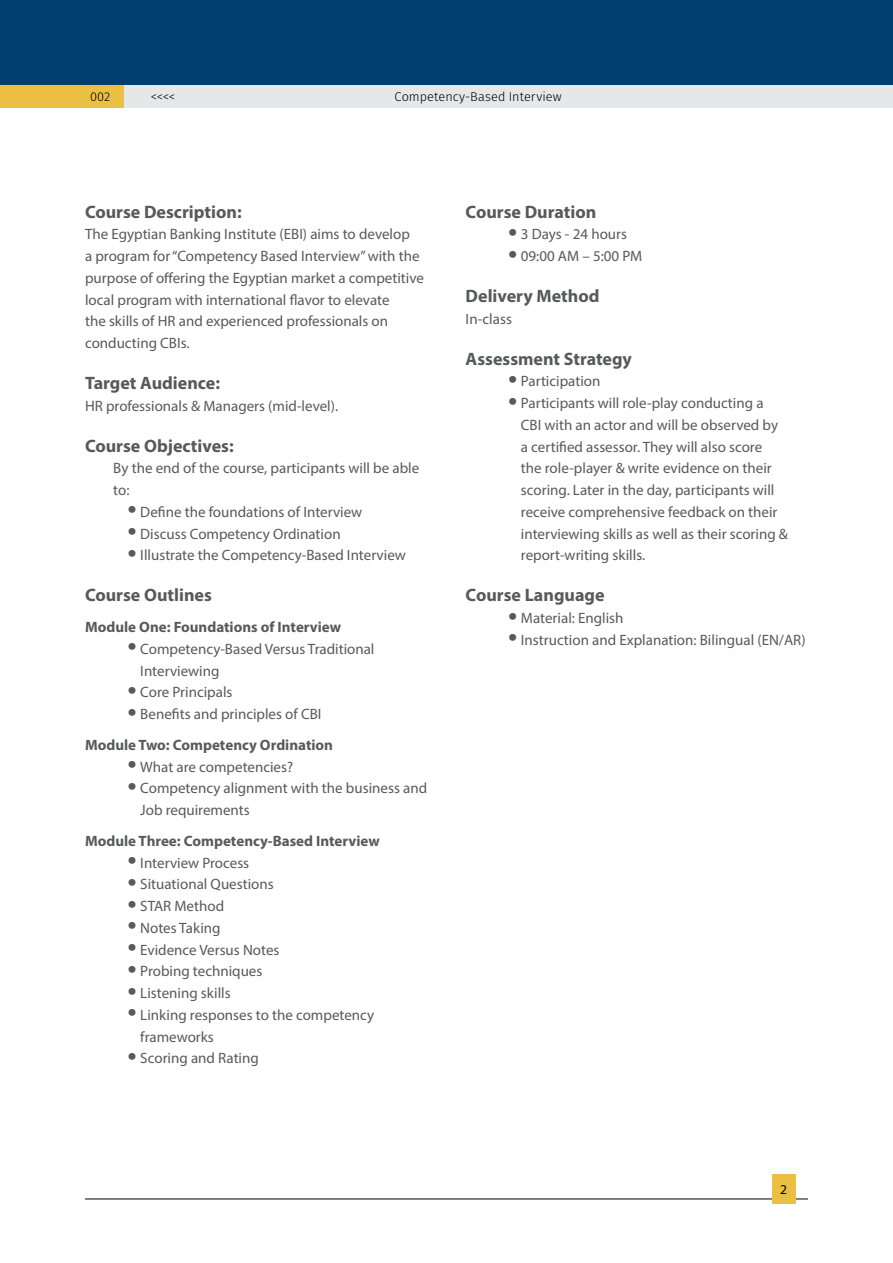
<style>
.page{position:relative;width:893px;height:1263px;background:#fff}
.page>*{position:absolute;margin:0;border:0;box-sizing:border-box;transform-origin:0 0}
.t1{font:700 18px "Myriad Pro";color:#58595b}
.t2{font:15px/21.8px "Myriad Pro";color:#58595b}
.t3{font:700 15px/30.8px "Myriad Pro";color:#58595b}
.t4{font:13.5px "Myriad Pro";color:#000}
.t5{font:300 12.75px "Fira Sans";letter-spacing:.005em;color:#000}
.s1{font-size:33px}
.s2{font-weight:400;font-size:33px}
.s3{font-weight:400}
</style>
<div class="page">
<hr style="left:85px;top:1199px;width:723px;height:1px;background:#000">
<div style="left:772px;top:1174px;width:23px;height:30px;background:#ebc042"></div>
<div style="left:0;top:0;width:893px;height:85px;background:#003f70"></div>
<div style="left:0;top:85px;width:124px;height:23px;background:#ebc042"></div>
<div style="left:124px;top:85px;width:769px;height:23px;background:#e6e7e8"></div>
<p class="t5" style="left:90px;top:87px;width:22px">002</p>
<p class="t5" style="left:151px;top:87px;width:26px">&lt;&lt;&lt;&lt;</p>
<p class="t5" style="left:395px;top:87px;width:169px">Competency-Based Interview</p>
<p class="t1" style="left:85px;top:200px;width:158px">Course Description:</p>
<p class="t2" style="left:85px;top:223px;width:340px">The Egyptian Banking Institute (EBI) aims to develop<br>a program for “Competency Based Interview” with the purpose of offering the Egyptian market a competitive local program with international flavor to elevate<br>the skills of HR and experienced professionals on conducting CBIs.</p>
<p class="t1" style="left:85px;top:371px;width:136px">Target Audience:</p>
<p class="t2" style="left:85px;top:395px;width:255px">HR professionals &amp; Managers (mid-level).</p>
<p class="t1" style="left:85px;top:434px;width:150px">Course Objectives:</p>
<p class="t2" style="left:113px;top:457px;width:307px">By the end of the course, participants will be able to:</p>
<p class="t2" style="left:128px;top:501px;width:236px"><span class="s1">•</span> Define the foundations of Interview</p>
<p class="t2" style="left:128px;top:522px;width:215px"><span class="s1">•</span> Discuss Competency Ordination</p>
<p class="t2" style="left:128px;top:544px;width:280px"><span class="s1">•</span> Illustrate the Competency-Based Interview</p>
<p class="t1" style="left:85px;top:583px;width:128px">Course Outlines</p>
<p class="t3" style="left:85px;top:611px;width:258px">Module One: Foundations of Interview</p>
<p class="t2" style="left:140px;top:638px;width:236px;text-indent:-13px"><span class="s1">•</span> Competency-Based Versus Traditional<br>Interviewing</p>
<p class="t2" style="left:128px;top:681px;width:106px"><span class="s1">•</span> Core Principals</p>
<p class="t3" style="left:85px;top:698px;width:250px;text-indent:43px"><span class="s2">•</span> <span class="s3">Benefits and principles of CBI<br></span>Module Two: Competency Ordination</p>
<p class="t2" style="left:128px;top:755px;width:167px"><span class="s1">•</span> What are competencies?</p>
<p class="t2" style="left:140px;top:777px;width:288px;text-indent:-13px"><span class="s1">•</span> Competency alignment with the business and<br>Job requirements</p>
<p class="t3" style="left:85px;top:825px;width:296px">Module Three: Competency-Based Interview</p>
<p class="t2" style="left:128px;top:851px;width:123px"><span class="s1">•</span> Interview Process</p>
<p class="t2" style="left:128px;top:873px;width:148px"><span class="s1">•</span> Situational Questions</p>
<p class="t2" style="left:128px;top:895px;width:98px"><span class="s1">•</span> STAR Method</p>
<p class="t2" style="left:128px;top:917px;width:94px"><span class="s1">•</span> Notes Taking</p>
<p class="t2" style="left:128px;top:938px;width:153px"><span class="s1">•</span> Evidence Versus Notes</p>
<p class="t2" style="left:128px;top:960px;width:136px"><span class="s1">•</span> Probing techniques</p>
<p class="t2" style="left:128px;top:982px;width:105px"><span class="s1">•</span> Listening skills</p>
<p class="t2" style="left:140px;top:1004px;width:235px;text-indent:-13px"><span class="s1">•</span> Linking responses to the competency frameworks</p>
<p class="t2" style="left:128px;top:1047px;width:133px"><span class="s1">•</span> Scoring and Rating</p>
<p class="t1" style="left:466px;top:200px;width:132px">Course Duration</p>
<p class="t2" style="left:508px;top:223px;width:120px"><span class="s1">•</span> 3 Days - 24 hours</p>
<p class="t2" style="left:508px;top:245px;width:136px"><span class="s1">•</span> 09:00 AM – 5:00 PM</p>
<p class="t1" style="left:466px;top:284px;width:136px">Delivery Method</p>
<p class="t2" style="left:466px;top:308px;width:48px">In-class</p>
<p class="t1" style="left:466px;top:347px;width:168px">Assessment Strategy</p>
<p class="t2" style="left:508px;top:370px;width:94px"><span class="s1">•</span> Participation</p>
<p class="t2" style="left:521px;top:392px;width:269px;text-indent:-13px"><span class="s1">•</span> Participants will role-play conducting a<br>CBI with an actor and will be observed by a certified assessor. They will also score<br>the role-player &amp; write evidence on their scoring. Later in the day, participants will receive comprehensive feedback on their interviewing skills as well as their scoring &amp; report-writing skills.</p>
<p class="t1" style="left:466px;top:583px;width:140px">Course Language</p>
<p class="t2" style="left:508px;top:607px;width:117px"><span class="s1">•</span> Material: English</p>
<p class="t2" style="left:508px;top:629px;width:299px"><span class="s1">•</span> Instruction and Explanation: Bilingual (EN/AR)</p>
<p class="t4" style="left:780px;top:1181px;width:8px">2</p>
</div>
